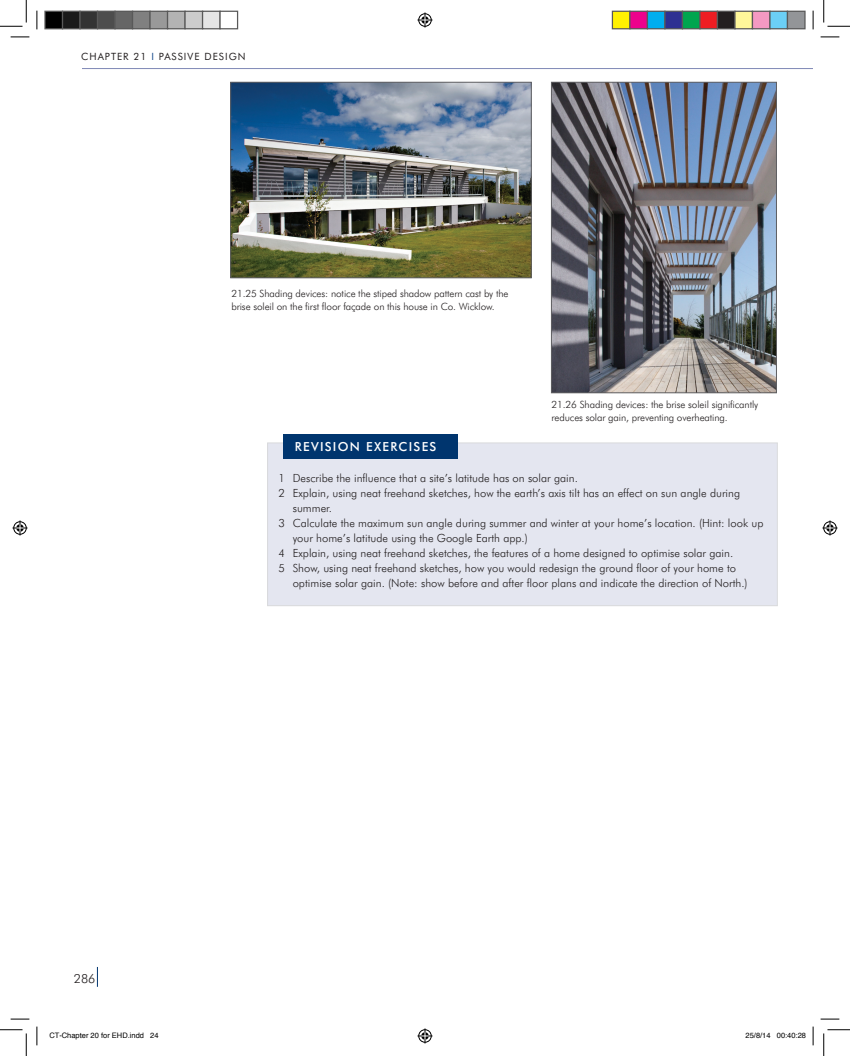
<style>
.page{position:relative;width:850px;height:1056px;background:#fff}
.page>*{position:absolute;margin:0;border:0;box-sizing:border-box;transform-origin:0 0}
.t1{font:500 12.5px "Futura BT";letter-spacing:.1em;color:#fff}
.t2{font:300 12.5px "Futura BT";color:#231f20}
.t3{font:300 11.25px "Futura BT";color:#231f20}
.t4{font:300 10px/12.5px "Futura BT";letter-spacing:-.01em;color:#231f20}
.t5{font:10px "Futura BT";letter-spacing:.1em;color:#231f20}
.t6{font:7.5px "Helvetica";color:#000}
.s1{color:#0f4488}
</style>
<div class="page">
<hr style="left:82px;top:68px;width:731px;height:1px;background:#7f89b6">
<svg style="left:97px;top:967px;width:1px;height:19px"></svg>
<img style="left:553px;top:84px;width:222px;height:307px">
<div style="left:551px;top:82px;width:226px;height:311px;border:1px solid #5f5f62"></div>
<div style="left:268px;top:443px;width:509px;height:162px;background:#e4e6f0"></div>
<div style="left:267px;top:442px;width:510px;height:164px;border:1px solid #d9dadc"></div>
<div style="left:283px;top:434px;width:174px;height:25px;background:#00356e"></div>
<img style="left:232px;top:84px;width:297px;height:192px">
<div style="left:230px;top:82px;width:301px;height:196px;border:1px solid #5f5f62"></div>
<svg style="left:11px;top:36px;width:18px;height:2px"></svg>
<svg style="left:820px;top:36px;width:19px;height:2px"></svg>
<svg style="left:11px;top:1018px;width:18px;height:1px"></svg>
<svg style="left:820px;top:1018px;width:19px;height:1px"></svg>
<svg style="left:36px;top:11px;width:2px;height:18px"></svg>
<svg style="left:36px;top:1026px;width:2px;height:19px"></svg>
<svg style="left:812px;top:11px;width:2px;height:18px"></svg>
<svg style="left:812px;top:1026px;width:2px;height:19px"></svg>
<svg style="left:0;top:0;width:27px;height:27px"></svg>
<svg style="left:0;top:1029px;width:27px;height:26px"></svg>
<svg style="left:823px;top:0;width:27px;height:27px"></svg>
<svg style="left:823px;top:1029px;width:27px;height:26px"></svg>
<svg style="left:417px;top:13px;width:15px;height:15px"></svg>
<svg style="left:417px;top:1028px;width:15px;height:15px"></svg>
<svg style="left:13px;top:520px;width:15px;height:15px"></svg>
<svg style="left:822px;top:520px;width:15px;height:15px"></svg>
<div style="left:45px;top:11px;width:18px;height:18px;background:#000"></div>
<div style="left:44px;top:11px;width:19px;height:18px;border:1px solid #595959"></div>
<div style="left:63px;top:11px;width:17px;height:18px;background:#1a1a1a"></div>
<div style="left:62px;top:11px;width:19px;height:18px;border:1px solid #595959"></div>
<div style="left:80px;top:11px;width:18px;height:18px;background:#333"></div>
<div style="left:79px;top:11px;width:19px;height:18px;border:1px solid #595959"></div>
<div style="left:98px;top:11px;width:17px;height:18px;background:#4d4d4d"></div>
<div style="left:97px;top:11px;width:19px;height:18px;border:1px solid #595959"></div>
<div style="left:115px;top:11px;width:18px;height:18px;background:#666"></div>
<div style="left:114px;top:11px;width:19px;height:18px;border:1px solid #595959"></div>
<div style="left:133px;top:11px;width:17px;height:18px;background:#808080"></div>
<div style="left:132px;top:11px;width:19px;height:18px;border:1px solid #595959"></div>
<div style="left:150px;top:11px;width:18px;height:18px;background:#999"></div>
<div style="left:149px;top:11px;width:19px;height:18px;border:1px solid #595959"></div>
<div style="left:168px;top:11px;width:17px;height:18px;background:#b3b3b3"></div>
<div style="left:167px;top:11px;width:19px;height:18px;border:1px solid #595959"></div>
<div style="left:185px;top:11px;width:18px;height:18px;background:#ccc"></div>
<div style="left:184px;top:11px;width:19px;height:18px;border:1px solid #595959"></div>
<div style="left:203px;top:11px;width:17px;height:18px;background:#e5e5e5"></div>
<div style="left:202px;top:11px;width:19px;height:18px;border:1px solid #595959"></div>
<div style="left:219px;top:11px;width:19px;height:18px;border:1px solid #595959"></div>
<div style="left:612px;top:11px;width:18px;height:18px;background:#fff101"></div>
<div style="left:612px;top:11px;width:18px;height:18px;border:1px solid #595959"></div>
<div style="left:630px;top:11px;width:17px;height:18px;background:#ed028c"></div>
<div style="left:629px;top:11px;width:19px;height:18px;border:1px solid #595959"></div>
<div style="left:647px;top:11px;width:18px;height:18px;background:#00aeef"></div>
<div style="left:647px;top:11px;width:18px;height:18px;border:1px solid #595959"></div>
<div style="left:665px;top:11px;width:17px;height:18px;background:#2e3092"></div>
<div style="left:664px;top:11px;width:19px;height:18px;border:1px solid #595959"></div>
<div style="left:682px;top:11px;width:18px;height:18px;background:#00a54f"></div>
<div style="left:682px;top:11px;width:18px;height:18px;border:1px solid #595959"></div>
<div style="left:700px;top:11px;width:17px;height:18px;background:#ee1d23"></div>
<div style="left:699px;top:11px;width:19px;height:18px;border:1px solid #595959"></div>
<div style="left:717px;top:11px;width:18px;height:18px;background:#231f20"></div>
<div style="left:717px;top:11px;width:18px;height:18px;border:1px solid #595959"></div>
<div style="left:735px;top:11px;width:17px;height:18px;background:#fff79a"></div>
<div style="left:734px;top:11px;width:19px;height:18px;border:1px solid #595959"></div>
<div style="left:752px;top:11px;width:18px;height:18px;background:#f499c2"></div>
<div style="left:752px;top:11px;width:18px;height:18px;border:1px solid #595959"></div>
<div style="left:770px;top:11px;width:17px;height:18px;background:#6bcff6"></div>
<div style="left:769px;top:11px;width:19px;height:18px;border:1px solid #595959"></div>
<div style="left:787px;top:11px;width:18px;height:18px;background:#939598"></div>
<div style="left:787px;top:11px;width:18px;height:18px;border:1px solid #595959"></div>
<p class="t5" style="left:81px;top:50px;width:166px">CHAPTER 21 <span class="s1">I</span> PASSIVE DESIGN</p>
<p class="t4" style="left:231px;top:287px;width:278px">21.25 Shading devices: notice the stiped shadow pattern cast by the brise soleil on the first floor façade on this house in Co. Wicklow.</p>
<p class="t1" style="left:295px;top:439px;width:143px">REVISION EXERCISES</p>
<p class="t4" style="left:551px;top:398px;width:208px">21.26 Shading devices: the brise soleil significantly reduces solar gain, preventing overheating.</p>
<p class="t2" style="left:81px;top:970px;width:16px">24</p>
<p class="t2" style="left:74px;top:971px;width:23px">286</p>
<p class="t3" style="left:278px;top:471px;width:301px">1 Describe the influence that a site’s latitude has on solar gain.</p>
<p class="t3" style="left:278px;top:486px;width:463px">2 Explain, using neat freehand sketches, how the earth’s axis tilt has an effect on sun angle during</p>
<p class="t3" style="left:293px;top:501px;width:41px">summer.</p>
<p class="t3" style="left:278px;top:516px;width:486px">3 Calculate the maximum sun angle during summer and winter at your home’s location. (Hint: look up</p>
<p class="t3" style="left:293px;top:531px;width:237px">your home’s latitude using the Google Earth app.)</p>
<p class="t3" style="left:278px;top:546px;width:456px">4 Explain, using neat freehand sketches, the features of a home designed to optimise solar gain.</p>
<p class="t3" style="left:278px;top:561px;width:459px">5 Show, using neat freehand sketches, how you would redesign the ground floor of your home to</p>
<p class="t3" style="left:293px;top:576px;width:456px">optimise solar gain. (Note: show before and after floor plans and indicate the direction of North.)</p>
<p class="t6" style="left:49px;top:1028px;width:111px">CT-Chapter 20 for EHD.indd 24</p>
<p class="t6" style="left:745px;top:1028px;width:62px">25/8/14 00:40:28</p>
</div>
